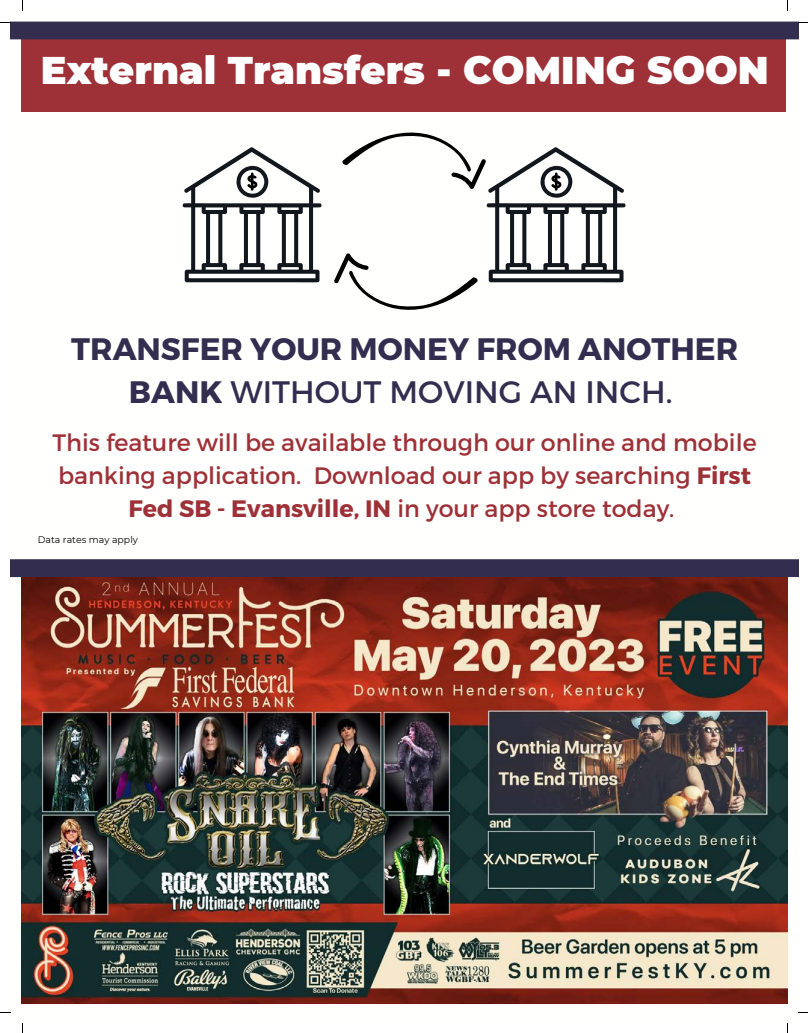
<style>
.page{position:relative;width:808px;height:1033px;background:#fff}
.page>*{position:absolute;margin:0;border:0;box-sizing:border-box;transform-origin:0 0}
.t1{font:900 38.5px "Montserrat";color:#fff}
.t2{font:700 31px/43.1px "Montserrat";color:#332d4f;text-align:center}
.t3{font:23.75px/32.8px "Montserrat";color:#9e3137;text-align:center}
.t4{font:9.38px "Montserrat";color:#000}
.s1{font-weight:400}
.s2{font-weight:700}
</style>
<div class="page">
<div style="left:22px;top:22px;width:764px;height:89px;background:#9e3137"></div>
<div style="left:10px;top:22px;width:788px;height:17px;background:#332d4f"></div>
<svg style="left:182px;top:147px;width:140px;height:135px"></svg>
<svg style="left:334px;top:132px;width:292px;height:178px"></svg>
<div style="left:10px;top:559px;width:788px;height:18px;background:#332d4f"></div>
<img style="left:22px;top:577px;width:765px;height:426px">
<h1 class="t1" style="left:41px;top:47px;width:729px">External Transfers - COMING SOON</h1>
<h2 class="t2" style="left:71px;top:326px;width:668px">TRANSFER YOUR MONEY FROM ANOTHER<br>BANK <span class="s1">WITHOUT MOVING AN INCH.</span></h2>
<p class="t3" style="left:53px;top:425px;width:705px">This feature will be available through our online and mobile banking application. Download our app by searching <span class="s2">First<br>Fed SB - Evansville, IN</span> in your app store today.</p>
<p class="t4" style="left:38px;top:534px;width:102px">Data rates may apply</p>
</div>
